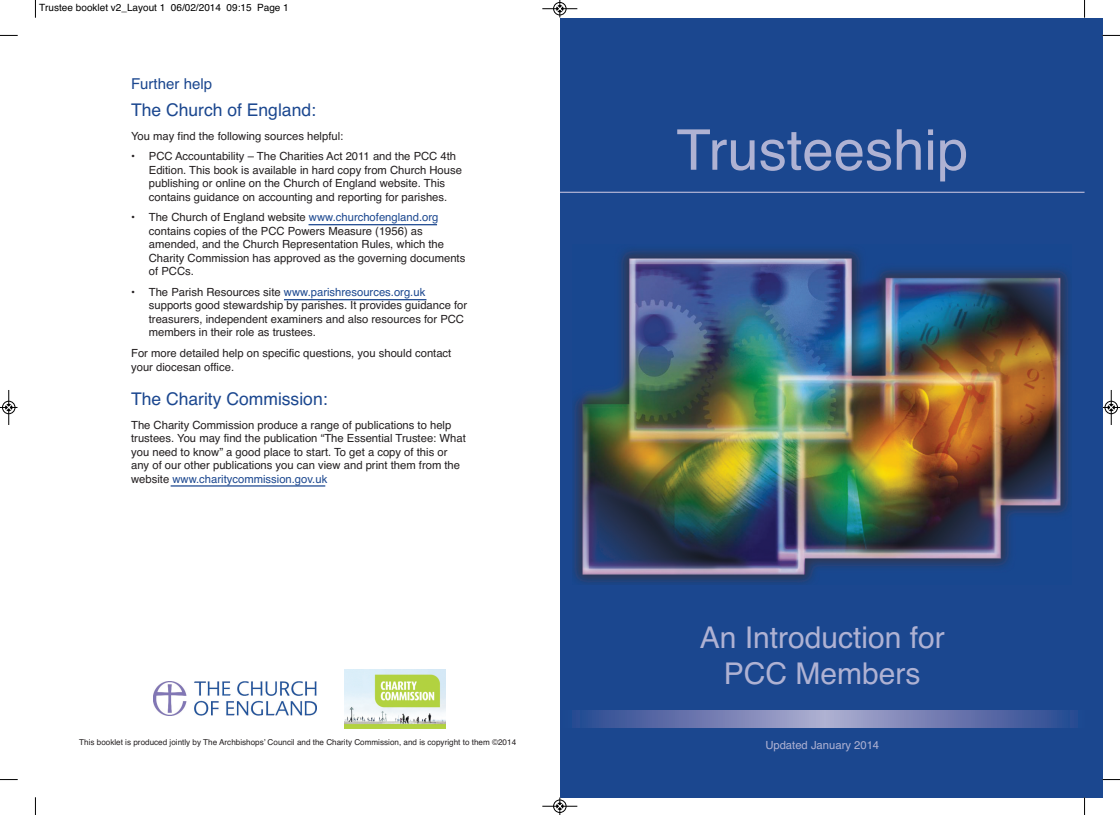
<style>
.page{position:relative;width:1120px;height:815px;background:#fff}
.page>*{position:absolute;margin:0;border:0;box-sizing:border-box;transform-origin:0 0}
.t1{font:56.25px "Helvetica";color:#afb2d3}
.t2{font:30px/36px "Helvetica";color:#afb2d3;text-align:center}
.t3{font:17.5px "Helvetica";color:#1b478f}
.t4{font:15px "Helvetica";color:#1b478f}
.t5{font:11.25px/13.5px "Helvetica";color:#231f20}
.t6{font:11.25px "Helvetica";color:#afb2d3}
.t7{font:10px "Helvetica";color:#000}
.t8{font:8.12px "Helvetica";color:#231f20}
.s1{color:#1b478f}
</style>
<div class="page">
<img style="left:153px;top:682px;width:163px;height:34px">
<img style="left:345px;top:669px;width:100px;height:59px">
<hr style="left:308px;top:224px;width:129px;height:1px;background:#1b478f">
<hr style="left:284px;top:299px;width:142px;height:1px;background:#1b478f">
<hr style="left:171px;top:485px;width:154px;height:2px;background:#1b478f">
<div style="left:560px;top:18px;width:542px;height:779px;background:#1b478f"></div>
<img style="left:573px;top:249px;width:497px;height:335px">
<hr style="left:560px;top:192px;width:524px;height:1px;background:#afb2d3">
<svg style="left:572px;top:711px;width:506px;height:16px;background:#6b79af"></svg>
<svg style="left:35px;top:0;width:1px;height:18px"></svg>
<svg style="left:0;top:35px;width:18px;height:1px"></svg>
<svg style="left:1084px;top:0;width:1px;height:18px"></svg>
<svg style="left:1102px;top:35px;width:18px;height:1px"></svg>
<svg style="left:35px;top:797px;width:1px;height:18px"></svg>
<svg style="left:0;top:779px;width:18px;height:1px"></svg>
<svg style="left:1084px;top:797px;width:1px;height:18px"></svg>
<svg style="left:1102px;top:779px;width:18px;height:1px"></svg>
<hr style="left:542px;top:8px;width:35px;height:1px;background:#000">
<div style="left:553px;top:2px;width:13px;height:13px;border:1px solid #000;border-radius:50%"></div>
<svg style="left:557px;top:0;width:6px;height:17px"></svg>
<hr style="left:542px;top:806px;width:35px;height:1px;background:#000">
<div style="left:553px;top:800px;width:13px;height:13px;border:1px solid #000;border-radius:50%"></div>
<svg style="left:557px;top:797px;width:6px;height:18px"></svg>
<hr style="left:9px;top:390px;width:1px;height:35px;background:#000">
<div style="left:2px;top:401px;width:13px;height:13px;border:1px solid #000;border-radius:50%"></div>
<svg style="left:0;top:404px;width:18px;height:7px"></svg>
<div style="left:1104px;top:401px;width:14px;height:13px;border:1px solid #fff;border-radius:50%"></div>
<hr style="left:1111px;top:390px;width:1px;height:35px;background:#000">
<div style="left:1105px;top:401px;width:12px;height:13px;border:1px solid #000;border-radius:50%"></div>
<svg style="left:1102px;top:404px;width:18px;height:7px"></svg>
<p class="t7" style="left:39px;top:2px;width:251px">Trustee booklet v2_Layout 1 06/02/2014 09:15 Page 1</p>
<h3 class="t4" style="left:131px;top:75px;width:82px">Further help</h3>
<h3 class="t3" style="left:131px;top:100px;width:186px">The Church of England:</h3>
<p class="t5" style="left:131px;top:129px;width:214px">You may find the following sources helpful:</p>
<p class="t5" style="left:149px;top:150px;width:315px;text-indent:-18px">• PCC Accountability – The Charities Act 2011 and the PCC 4th Edition. This book is available in hard copy from Church House publishing or online on the Church of England website. This contains guidance on accounting and reporting for parishes.</p>
<p class="t5" style="left:149px;top:211px;width:318px;text-indent:-18px">• The Church of England website <span class="s1">www.churchofengland.org </span>contains copies of the PCC Powers Measure (1956) as amended, and the Church Representation Rules, which the Charity Commission has approved as the governing documents of PCCs.</p>
<p class="t5" style="left:149px;top:285px;width:320px;text-indent:-18px">• The Parish Resources site <span class="s1">www.parishresources.org.uk </span>supports good stewardship by parishes. It provides guidance for treasurers, independent examiners and also resources for PCC members in their role as trustees.</p>
<p class="t5" style="left:131px;top:346px;width:322px;line-height:14.4px">For more detailed help on specific questions, you should contact your diocesan office.</p>
<h3 class="t3" style="left:131px;top:389px;width:198px">The Charity Commission:</h3>
<p class="t5" style="left:131px;top:418px;width:336px">The Charity Commission produce a range of publications to help trustees. You may find the publication “The Essential Trustee: What you need to know” a good place to start. To get a copy of this or any of our other publications you can view and print them from the website <span class="s1">www.charitycommission.gov.uk</span></p>
<p class="t8" style="left:79px;top:738px;width:438px">This booklet is produced jointly by The Archbishops’ Council and the Charity Commission, and is copyright to them ©2014</p>
<h1 class="t1" style="left:676px;top:117px;width:293px">Trusteeship</h1>
<h2 class="t2" style="left:699px;top:619px;width:247px">An Introduction for<br>PCC Members</h2>
<p class="t6" style="left:765px;top:739px;width:115px">Updated January 2014</p>
</div>
